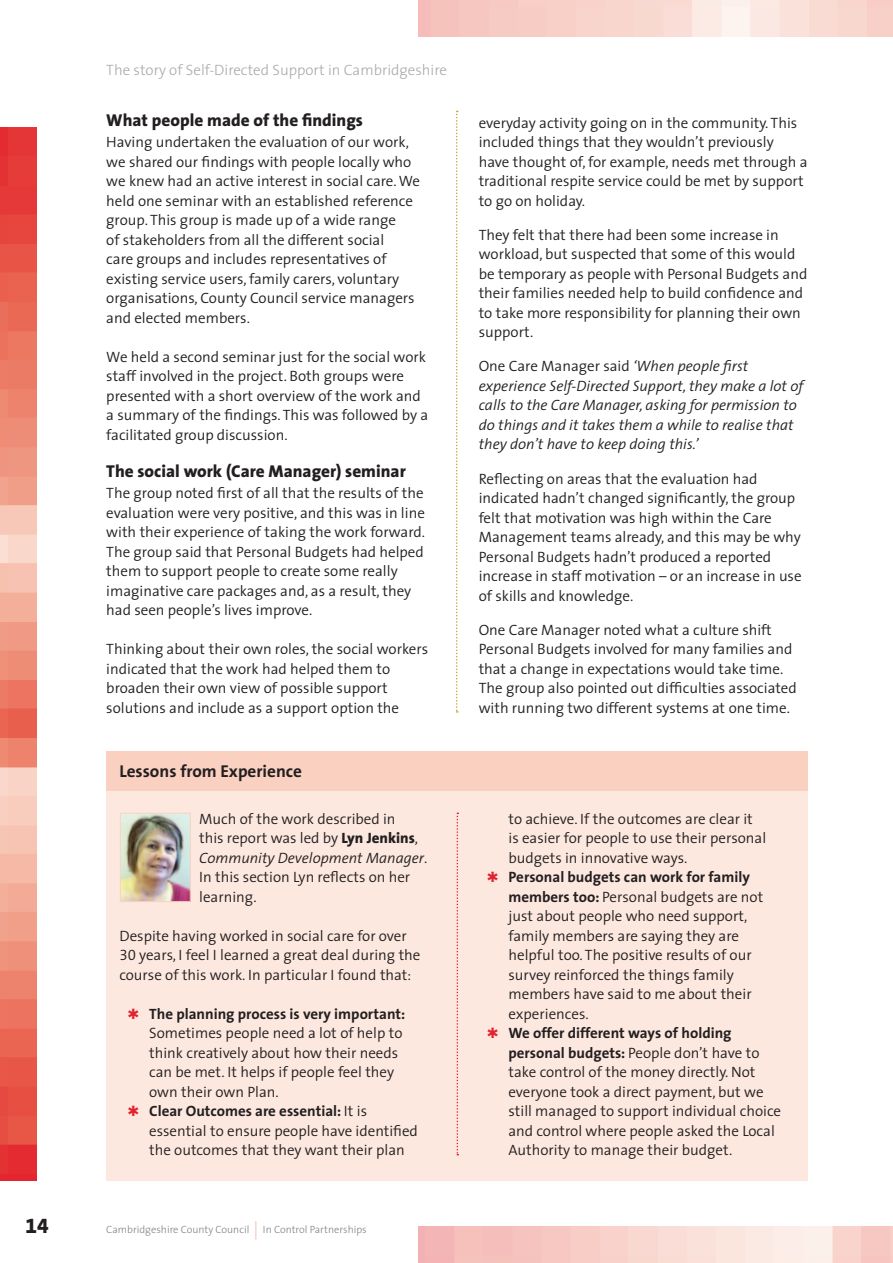
<style>
.page{position:relative;width:893px;height:1263px;background:#fff}
.page>*{position:absolute;margin:0;border:0;box-sizing:border-box;transform-origin:0 0}
.t1{font:21px "The Sans Extra Bold Expert";color:#231f20}
.t2{font:800 17.25px "The Sans";color:#231f20}
.t3{font:700 17.25px "The Sans";color:#231f20}
.t4{font:300 15px/19.5px "The Sans";color:#231f20}
.t5{font:italic 300 15px/19.5px "The Sans";color:#231f20}
.t6{font:700 15px "The Sans";color:#231f20}
.t7{font:300 15px "The Sans";color:#a8a9ad}
.t8{font:300 10.5px "The Sans";color:#808285}
.s1{font-weight:800}
.s2{font-style:italic}
.s3{font-family:"The Sans Semi Light Expert";font-weight:400}
.s4{color:#e3222f}
.s5{font-weight:300}
.s6{font-family:"The Sans Cd LF2";font-weight:200;font-size:19.5px;color:#f7beac}
.s7{font-style:normal}
.s8{font-weight:700}
</style>
<div class="page">
<img style="left:0;top:128px;width:37px;height:1053px">
<svg style="left:419px;top:0;width:474px;height:37px;fill:#f8d6ce"></svg>
<svg style="left:419px;top:1226px;width:474px;height:37px"></svg>
<svg style="left:456px;top:111px;width:2px;height:602px"></svg>
<div style="left:107px;top:783px;width:701px;height:398px;background:#fce8df"></div>
<svg style="left:457px;top:813px;width:1px;height:342px"></svg>
<div style="left:107px;top:752px;width:701px;height:39px;background:#fad0c0"></div>
<img style="left:122px;top:815px;width:67px;height:85px">
<div style="left:120px;top:813px;width:71px;height:89px;border:1px solid #f9d3c4"></div>
<p class="t7" style="left:106px;top:57px;width:342px">The story of Self-Directed Support in Cambridgeshire</p>
<p class="t2" style="left:106px;top:106px;width:258px">What people made of the findings</p>
<p class="t4" style="left:106px;top:132px;width:315px">Having undertaken the evaluation of our work, we shared our findings with people locally who we knew had an active interest in social care. We held one seminar with an established reference group. This group is made up of a wide range<br>of stakeholders from all the different social<br>care groups and includes representatives of existing service users, family carers, voluntary organisations, County Council service managers and elected members.</p>
<p class="t4" style="left:106px;top:346px;width:324px">We held a second seminar just for the social work staff involved in the project. Both groups were presented with a short overview of the work and a summary of the findings. This was followed by a facilitated group discussion.</p>
<p class="t2" style="left:106px;top:457px;width:301px">The social work (Care Manager) seminar</p>
<p class="t4" style="left:106px;top:483px;width:320px">The group noted first of all that the results of the evaluation were very positive, and this was in line with their experience of taking the work forward.<br>The group said that Personal Budgets had helped them to support people to create some really imaginative care packages and, as a result, they had seen people’s lives improve.</p>
<p class="t4" style="left:106px;top:639px;width:323px">Thinking about their own roles, the social workers indicated that the work had helped them to broaden their own view of possible support solutions and include as a support option the</p>
<p class="t3" style="left:119px;top:757px;width:184px">Lessons from Experience</p>
<p class="t4" style="left:199px;top:808px;width:230px">Much of the work described in<br>this report was led by <span class="s1">Lyn Jenkins</span>,<br><span class="s2">Community Development Manager</span>.<br>In this section Lyn reflects on her learning.</p>
<p class="t4" style="left:119px;top:925px;width:303px">Despite having worked in social care for over<br><span class="s3">30</span> years, I feel I learned a great deal during the course of this work. In particular I found that:</p>
<p class="t6" style="left:128px;top:1001px;width:279px"><span class="s4">✱</span> The planning process is very important:</p>
<p class="t4" style="left:149px;top:1023px;width:255px">Sometimes people need a lot of help to</p>
<p class="t4" style="left:149px;top:1042px;width:251px">think creatively about how their needs</p>
<p class="t4" style="left:149px;top:1062px;width:246px">can be met. It helps if people feel they</p>
<p class="t4" style="left:149px;top:1081px;width:131px">own their own Plan.</p>
<p class="t6" style="left:128px;top:1098px;width:241px"><span class="s4">✱</span> Clear Outcomes are essential: <span class="s5">It is</span></p>
<p class="t4" style="left:149px;top:1120px;width:270px">essential to ensure people have identified</p>
<p class="t4" style="left:149px;top:1140px;width:257px">the outcomes that they want their plan</p>
<h1 class="t1" style="left:26px;top:1208px;width:25px">14</h1>
<p class="t8" style="left:106px;top:1221px;width:262px">Cambridgeshire County Council <span class="s6">|</span> I n Control Partnerships</p>
<p class="t4" style="left:479px;top:112px;width:330px">everyday activity going on in the community. This included things that they wouldn’t previously have thought of, for example, needs met through a traditional respite service could be met by support to go on holiday.</p>
<p class="t4" style="left:479px;top:224px;width:330px">They felt that there had been some increase in workload, but suspected that some of this would be temporary as people with Personal Budgets and their families needed help to build confidence and to take more responsibility for planning their own support.</p>
<p class="t5" style="left:479px;top:356px;width:326px"><span class="s7">One Care Manager said</span> ‘When people first experience Self-Directed Support, they make a lot of calls to the Care Manager, asking for permission to do things and it takes them a while to realise that they don’t have to keep doing this.’</p>
<p class="t4" style="left:479px;top:468px;width:324px">Reflecting on areas that the evaluation had indicated hadn’t changed significantly, the group felt that motivation was high within the Care Management teams already, and this may be why Personal Budgets hadn’t produced a reported increase in staff motivation – or an increase in use of skills and knowledge.</p>
<p class="t4" style="left:479px;top:619px;width:320px">One Care Manager noted what a culture shift Personal Budgets involved for many families and that a change in expectations would take time.<br>The group also pointed out difficulties associated with running two different systems at one time.</p>
<p class="t4" style="left:508px;top:808px;width:246px">to achieve. If the outcomes are clear it</p>
<p class="t4" style="left:508px;top:828px;width:259px">is easier for people to use their personal</p>
<p class="t4" style="left:508px;top:847px;width:180px">budgets in innovative ways.</p>
<p class="t6" style="left:487px;top:864px;width:264px"><span class="s4">✱</span> Personal budgets can work for family</p>
<p class="t4" style="left:508px;top:886px;width:256px"><span class="s8">members too:</span> Personal budgets are not</p>
<p class="t4" style="left:508px;top:906px;width:240px">just about people who need support,</p>
<p class="t4" style="left:508px;top:925px;width:232px">family members are saying they are</p>
<p class="t4" style="left:508px;top:945px;width:245px">helpful too. The positive results of our</p>
<p class="t4" style="left:508px;top:964px;width:227px">survey reinforced the things family</p>
<p class="t4" style="left:508px;top:984px;width:245px">members have said to me about their</p>
<p class="t4" style="left:508px;top:1003px;width:82px">experiences.</p>
<p class="t6" style="left:487px;top:1020px;width:246px"><span class="s4">✱</span> We offer different ways of holding</p>
<p class="t4" style="left:508px;top:1042px;width:253px"><span class="s8">personal budgets:</span> People don’t have to</p>
<p class="t4" style="left:508px;top:1062px;width:248px">take control of the money directly. Not</p>
<p class="t4" style="left:508px;top:1081px;width:257px">everyone took a direct payment, but we</p>
<p class="t4" style="left:508px;top:1101px;width:274px">still managed to support individual choice</p>
<p class="t4" style="left:508px;top:1120px;width:268px">and control where people asked the Local</p>
<p class="t4" style="left:508px;top:1140px;width:225px">Authority to manage their budget.</p>
</div>
